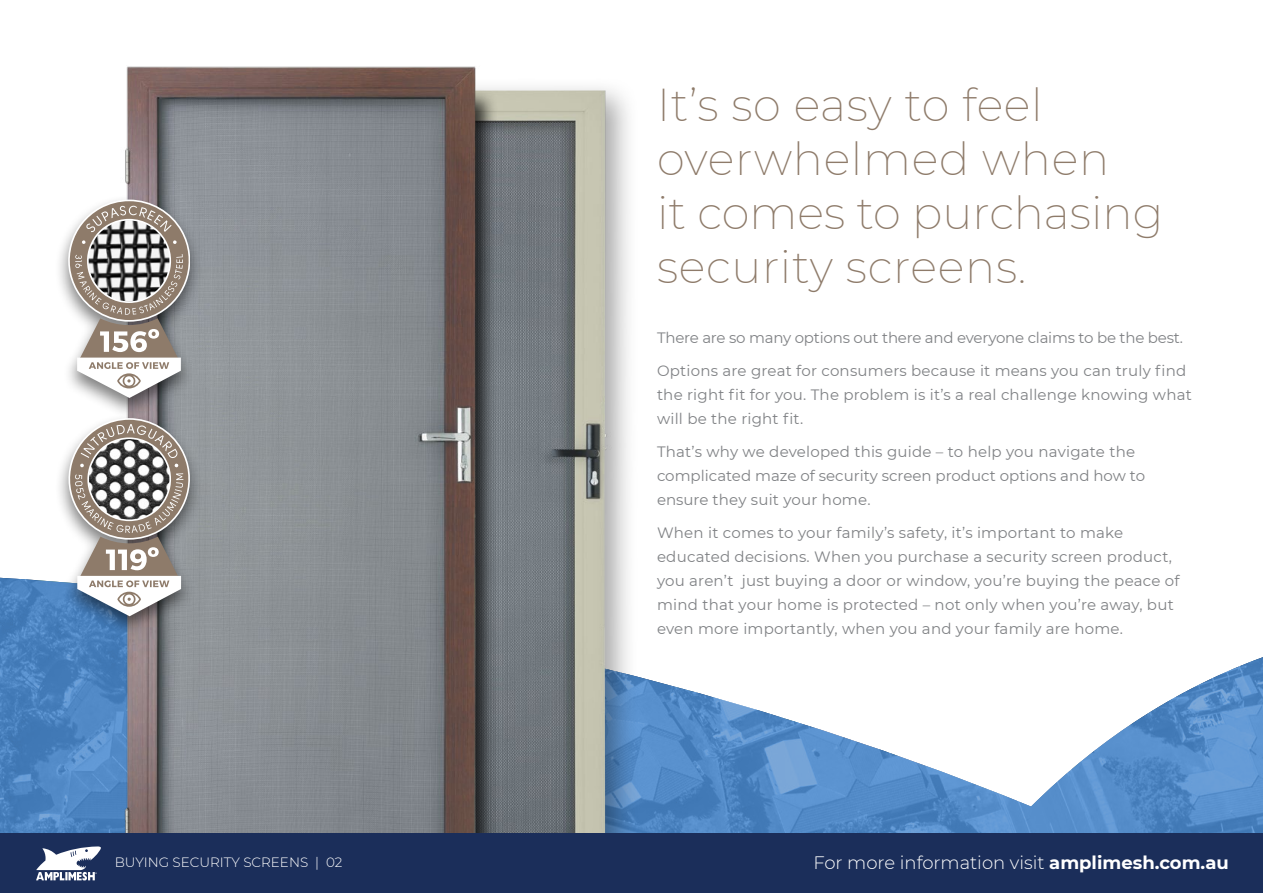
<style>
.page{position:relative;width:1263px;height:893px;background:#fff}
.page>*{position:absolute;margin:0;border:0;box-sizing:border-box;transform-origin:0 0}
.t1{font:200 45px/54px "Montserrat";letter-spacing:.015em;color:#8e7b6a}
.t2{font:300 18px "Montserrat";color:#fff}
.t3{font:15px/24px "Montserrat";letter-spacing:.015em;color:#808285}
.t4{font:15px "Montserrat";letter-spacing:-.015em;color:#808285}
.t5{font:300 13.5px "Montserrat";color:#fff}
.s1{font-weight:700}
</style>
<div class="page">
<svg style="left:0;top:577px;width:1263px;height:256px"></svg>
<div style="left:242px;top:77px;width:398px;height:816px;background:#000;opacity:.35"></div>
<img style="left:483px;top:80px;width:132px;height:753px">
<div style="left:427px;top:88px;width:72px;height:805px;background:#000;opacity:.75"></div>
<img style="left:116px;top:66px;width:367px;height:767px">
<div style="left:55px;top:413px;width:149px;height:225px;background:#000;opacity:.5"></div>
<svg style="left:68px;top:419px;width:122px;height:197px"></svg>
<div style="left:55px;top:194px;width:149px;height:225px;background:#000;opacity:.5"></div>
<svg style="left:68px;top:200px;width:122px;height:198px"></svg>
<div style="left:0;top:833px;width:1263px;height:60px;background:#1b2e5a"></div>
<svg style="left:36px;top:846px;width:65px;height:34px"></svg>
<h1 class="t1" style="left:657px;top:77px;width:508px">It’s so easy to feel overwhelmed when<br>it comes to purchasing security screens.</h1>
<p class="t4" style="left:657px;top:328px;width:527px">There are so many options out there and everyone claims to be the best.</p>
<p class="t3" style="left:657px;top:358px;width:536px">Options are great for consumers because it means you can truly find the right fit for you. The problem is it’s a real challenge knowing what will be the right fit.</p>
<p class="t3" style="left:657px;top:439px;width:490px">That’s why we developed this guide – to help you navigate the complicated maze of security screen product options and how to ensure they suit your home.</p>
<p class="t3" style="left:657px;top:520px;width:524px">When it comes to your family’s safety, it’s important to make educated decisions. When you purchase a security screen product, you aren’t just buying a door or window, you’re buying the peace of mind that your home is protected – not only when you’re away, but even more importantly, when you and your family are home.</p>
<p class="t5" style="left:115px;top:853px;width:229px">BUYING SECURITY SCREENS | 02</p>
<p class="t2" style="left:813px;top:850px;width:417px">For more information visit <span class="s1">amplimesh.com.au</span></p>
</div>
